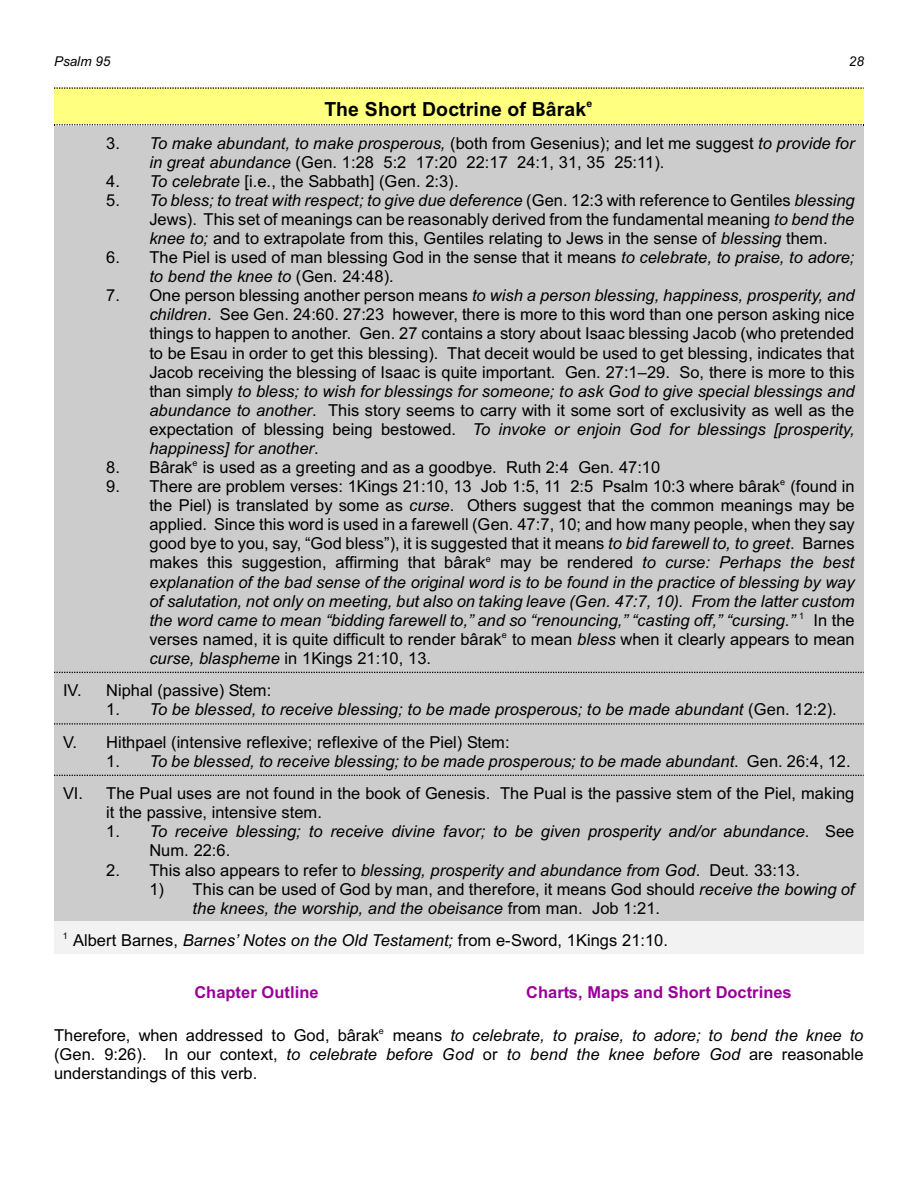
<style>
.page{position:relative;width:918px;height:1188px;background:#fff}
.page>*{position:absolute;margin:0;border:0;box-sizing:border-box;transform-origin:0 0}
.t1{font:700 19.5px "Arial";letter-spacing:.01em;color:#000}
.t2{font:16.5px/19px "Arial";color:#000}
.t3{font:italic 16.5px/19px "Arial";color:#000;text-align:justify}
.t4{font:700 16.5px "Arial";color:#909}
.t5{font:italic 13.5px "Arial";color:#000}
.t6{font:9px "Arial";color:#000}
.s1{font-style:italic}
.s2{font-style:normal}
</style>
<div class="page">
<div style="left:54px;top:87px;width:810px;height:37px;background:#ffff80"></div>
<svg style="left:54px;top:87px;width:810px;height:2px"></svg>
<svg style="left:54px;top:124px;width:810px;height:1px"></svg>
<div style="left:54px;top:126px;width:810px;height:546px;background:#ccc"></div>
<div style="left:54px;top:672px;width:810px;height:51px;background:#ccc"></div>
<svg style="left:54px;top:672px;width:810px;height:1px"></svg>
<div style="left:54px;top:723px;width:810px;height:52px;background:#ccc"></div>
<svg style="left:54px;top:723px;width:810px;height:2px"></svg>
<div style="left:54px;top:775px;width:810px;height:146px;background:#ccc"></div>
<svg style="left:54px;top:775px;width:810px;height:1px"></svg>
<div style="left:54px;top:922px;width:810px;height:32px;background:#f2f2f2"></div>
<p class="t5" style="left:54px;top:57px;width:58px">Psalm 95</p>
<p class="t5" style="left:849px;top:57px;width:17px">28</p>
<p class="t1" style="left:324px;top:101px;width:270px">The Short Doctrine of Bârak<sup>e</sup></p>
<p class="t2" style="left:149px;top:135px;width:707px;text-indent:-43px">3. <span class="s1">To make abundant, to make prosperous,</span> (both from Gesenius); and let me suggest <span class="s1">to provide for in great abundance</span> (Gen. 1:28 5:2 17:20 22:17 24:1, 31, 35 25:11).</p>
<p class="t2" style="left:106px;top:173px;width:354px">4. <span class="s1">To celebrate</span> [i.e., the Sabbath] (Gen. 2:3).</p>
<p class="t2" style="left:149px;top:192px;width:707px;text-align:justify;text-indent:-43px">5. <span class="s1">To bless; to treat with respect; to give due deference</span> (Gen. 12:3 with reference to Gentiles <span class="s1">blessing </span>Jews). This set of meanings can be reasonably derived from the fundamental meaning <span class="s1">to bend the knee to;</span> and to extrapolate from this, Gentiles relating to Jews in the sense of <span class="s1">blessing</span> them.</p>
<p class="t2" style="left:149px;top:249px;width:707px;text-indent:-43px">6. The Piel is used of man blessing God in the sense that it means <span class="s1">to celebrate, to praise, to adore; to bend the knee to</span> (Gen. 24:48).</p>
<p class="t2" style="left:149px;top:288px;width:707px;text-align:justify;text-indent:-43px">7. One person blessing another person means <span class="s1">to wish a person blessing, happiness, prosperity, and children</span>. See Gen. 24:60. 27:23 however, there is more to this word than one person asking nice things to happen to another. Gen. 27 contains a story about Isaac blessing Jacob (who pretended to be Esau in order to get this blessing). That deceit would be used to get blessing, indicates that Jacob receiving the blessing of Isaac is quite important. Gen. 27:1–29. So, there is more to this than simply <span class="s1">to bless; to wish for blessings for someone; to ask God to give special blessings and abundance to another</span>. This story seems to carry with it some sort of exclusivity as well as the expectation of blessing being bestowed. <span class="s1">To invoke or enjoin God for blessings [prosperity, happiness] for another</span>.</p>
<p class="t2" style="left:106px;top:459px;width:556px">8. Bârak is used as a greeting and as a goodbye. Ruth 2:4 Gen. 47:10</p>
<p class="t6" style="left:193px;top:460px;width:7px">e</p>
<p class="t2" style="left:106px;top:478px;width:750px">9. There are problem verses: 1Kings 21:10, 13 Job 1:5, 11 2:5 Psalm 10:3 where bârak (found in</p>
<p class="t6" style="left:780px;top:479px;width:7px">e</p>
<p class="t2" style="left:149px;top:497px;width:707px;text-align:justify">the Piel) is translated by some as <span class="s1">curse</span>. Others suggest that the common meanings may be applied. Since this word is used in a farewell (Gen. 47:7, 10; and how many people, when they say good bye to you, say, “God bless”), it is suggested that it means <span class="s1">to bid farewell to, to greet</span>. Barnes makes this suggestion, affirming that bârak may be rendered <span class="s1">to curse: Perhaps the best</span></p>
<p class="t6" style="left:486px;top:555px;width:7px">e</p>
<p class="t3" style="left:149px;top:574px;width:707px">explanation of the bad sense of the original word is to be found in the practice of blessing by way of salutation, not only on meeting, but also on taking leave (Gen. 47:7, 10). From the latter custom the word came to mean “bidding farewell to,” and so “renouncing,” “casting off,” “cursing.” <span class="s2">In the</span></p>
<p class="t6" style="left:799px;top:612px;width:7px">1</p>
<p class="t2" style="left:149px;top:631px;width:707px">verses named, it is quite difficult to render bârak to mean <span class="s1">bless</span> when it clearly appears to mean</p>
<p class="t6" style="left:502px;top:631px;width:7px">e</p>
<p class="t2" style="left:63px;top:643px;width:370px;line-height:32.4px;text-indent:86px"><span class="s1">curse, blaspheme</span> in 1Kings 21:10, 13.<br>IV. Niphal (passive) Stem:</p>
<p class="t2" style="left:63px;top:695px;width:775px;line-height:32.4px;text-indent:43px">1. <span class="s1">To be blessed, to receive blessing; to be made prosperous; to be made abundant</span> (Gen. 12:2).<br>V. Hithpael (intensive reflexive; reflexive of the Piel) Stem:</p>
<p class="t2" style="left:63px;top:746px;width:793px;line-height:32.4px;text-align:right">1. <span class="s1">To be blessed, to receive blessing; to be made prosperous; to be made abundant</span>. Gen. 26:4, 12.<br>VI. The Pual uses are not found in the book of Genesis. The Pual is the passive stem of the Piel, making</p>
<p class="t2" style="left:106px;top:804px;width:217px">it the passive, intensive stem.</p>
<p class="t3" style="left:149px;top:824px;width:707px;text-indent:-43px"><span class="s2">1.</span> To receive blessing; to receive divine favor; to be given prosperity and/or abundance<span class="s2">. See<br>Num. 22:6.</span></p>
<p class="t2" style="left:106px;top:862px;width:695px">2. This also appears to refer to <span class="s1">blessing, prosperity and abundance from God</span>. Deut. 33:13.</p>
<p class="t2" style="left:193px;top:881px;width:663px;text-indent:-43px">1) This can be used of God by man, and therefore, it means God should <span class="s1">receive the bowing of the knees, the worship, and the obeisance</span> from man. Job 1:21.</p>
<p class="t2" style="left:73px;top:932px;width:597px">Albert Barnes, <span class="s1">Barnes’ Notes on the Old Testament;</span> from e-Sword, 1Kings 21:10.</p>
<p class="t6" style="left:63px;top:933px;width:7px">1</p>
<p class="t4" style="left:194px;top:986px;width:126px">Chapter Outline</p>
<p class="t4" style="left:526px;top:986px;width:267px">Charts, Maps and Short Doctrines</p>
<p class="t3" style="left:54px;top:1027px;width:811px"><span class="s2">Therefore, when addressed to God, bârak means</span> to celebrate, to praise, to adore; to bend the knee to</p>
<p class="t6" style="left:379px;top:1027px;width:7px">e</p>
<p class="t2" style="left:54px;top:1046px;width:811px">(Gen. 9:26). In our context, <span class="s1">to celebrate before God</span> or <span class="s1">to bend the knee before God</span> are reasonable understandings of this verb.</p>
</div>
